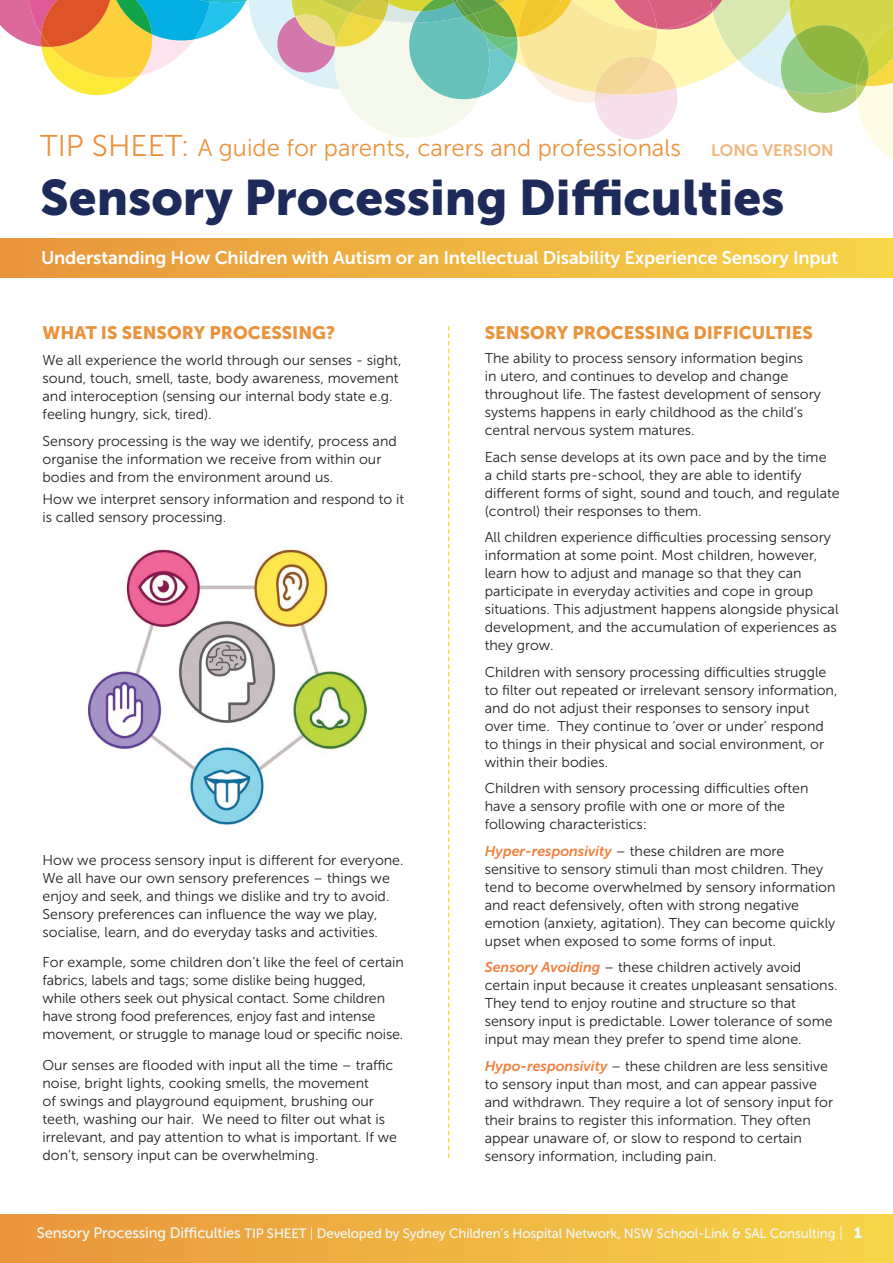
<style>
.page{position:relative;width:893px;height:1263px;background:#fff}
.page>*{position:absolute;margin:0;border:0;box-sizing:border-box;transform-origin:0 0}
.t1{font:49.5px "Museo Sans 900";color:#1d2b5a}
.t2{font:24px "Museo Sans 300";color:#e9933d}
.t3{font:18.3px "Museo Sans 700";letter-spacing:-.01em;color:#fff}
.t4{font:18px "Museo Sans 900";color:#e9933d}
.t5{font:16.5px "Museo Sans 700";color:#f0b57a}
.t6{font:14.25px/18px "Museo Sans 300";color:#231f20}
.t7{font:13.5px "Museo Sans 500";letter-spacing:-.01em;color:#f1f9fa}
.s1{font-size:30px}
.s2{font-family:"Museo Sans 700";font-style:italic;color:#f0803e}
.s3{font-size:15px}
.s4{font-family:"Museo Sans 300"}
.s5{font-family:"Museo Sans 300";font-size:15px}
.s6{font-family:"Museo Sans 900";font-size:15px}
</style>
<div class="page">
<svg style="left:0;top:0;width:893px;height:159px"></svg>
<div style="left:0;top:239px;width:893px;height:39px;background:linear-gradient(to right,#e8943c,#f7d549)"></div>
<svg style="left:448px;top:326px;width:1px;height:832px"></svg>
<div style="left:0;top:1214px;width:893px;height:49px;background:linear-gradient(to right,#e8943c,#f7d549)"></div>
<img style="left:88px;top:549px;width:279px;height:276px">
<p class="t2" style="left:40px;top:134px;width:642px"><span class="s1">TIP SHEET:</span> A guide for parents, carers and professionals</p>
<p class="t5" style="left:711px;top:141px;width:124px">LONG VERSION</p>
<p class="t1" style="left:40px;top:169px;width:746px">Sensory Processing Difficulties</p>
<p class="t3" style="left:41px;top:248px;width:799px">Understanding How Children with Autism or an Intellectual Disability Experience Sensory Input</p>
<p class="t4" style="left:43px;top:322px;width:294px">WHAT IS SENSORY PROCESSING?</p>
<p class="t6" style="left:43px;top:352px;width:360px">We all experience the world through our senses - sight, sound, touch, smell, taste, body awareness, movement and interoception (sensing our internal body state e.g. feeling hungry, sick, tired).</p>
<p class="t6" style="left:43px;top:432px;width:356px">Sensory processing is the way we identify, process and organise the information we receive from within our bodies and from the environment around us.</p>
<p class="t6" style="left:43px;top:490px;width:363px">How we interpret sensory information and respond to it is called sensory processing.</p>
<p class="t6" style="left:43px;top:851px;width:363px">How we process sensory input is different for everyone.<br>We all have our own sensory preferences – things we enjoy and seek, and things we dislike and try to avoid.<br>Sensory preferences can influence the way we play, socialise, learn, and do everyday tasks and activities.</p>
<p class="t6" style="left:43px;top:953px;width:363px">For example, some children don’t like the feel of certain fabrics, labels and tags; some dislike being hugged,<br>while others seek out physical contact. Some children have strong food preferences, enjoy fast and intense movement, or struggle to manage loud or specific noise.</p>
<p class="t6" style="left:43px;top:1056px;width:356px">Our senses are flooded with input all the time – traffic noise, bright lights, cooking smells, the movement<br>of swings and playground equipment, brushing our teeth, washing our hair. We need to filter out what is irrelevant, and pay attention to what is important. If we don’t, sensory input can be overwhelming.</p>
<p class="t4" style="left:485px;top:322px;width:330px">SENSORY PROCESSING DIFFICULTIES</p>
<p class="t6" style="left:485px;top:349px;width:338px">The ability to process sensory information begins<br>in utero, and continues to develop and change throughout life. The fastest development of sensory systems happens in early childhood as the child’s central nervous system matures.</p>
<p class="t6" style="left:485px;top:448px;width:356px">Each sense develops at its own pace and by the time<br>a child starts pre-school, they are able to identify different forms of sight, sound and touch, and regulate (control) their responses to them.</p>
<p class="t6" style="left:485px;top:528px;width:355px">All children experience difficulties processing sensory information at some point. Most children, however, learn how to adjust and manage so that they can participate in everyday activities and cope in group situations. This adjustment happens alongside physical development, and the accumulation of experiences as they grow.</p>
<p class="t6" style="left:485px;top:663px;width:354px">Children with sensory processing difficulties struggle to filter out repeated or irrelevant sensory information, and do not adjust their responses to sensory input over time. They continue to ‘over or under’ respond to things in their physical and social environment, or within their bodies.</p>
<p class="t6" style="left:485px;top:779px;width:325px">Children with sensory processing difficulties often have a sensory profile with one or more of the following characteristics:</p>
<p class="t6" style="left:485px;top:842px;width:352px"><span class="s2">Hyper-responsivity</span> – these children are more sensitive to sensory stimuli than most children. They tend to become overwhelmed by sensory information and react defensively, often with strong negative emotion (anxiety, agitation). They can become quickly upset when exposed to some forms of input.</p>
<p class="t6" style="left:485px;top:958px;width:354px"><span class="s2">Sensory Avoiding</span> – these children actively avoid certain input because it creates unpleasant sensations.<br>They tend to enjoy routine and structure so that sensory input is predictable. Lower tolerance of some input may mean they prefer to spend time alone.</p>
<p class="t6" style="left:485px;top:1057px;width:350px"><span class="s2">Hypo-responsivity</span> – these children are less sensitive to sensory input than most, and can appear passive and withdrawn. They require a lot of sensory input for their brains to register this information. They often appear unaware of, or slow to respond to certain sensory information, including pain.</p>
<p class="t7" style="left:37px;top:1226px;width:827px"><span class="s3">Sensory Processing Difficulties</span> TIP SHEET <span class="s4">|</span> Developed by Sydney Children’s Hospital Network, NSW School-Link &amp; SAL Consulting <span class="s5">|</span> <span class="s6">1</span></p>
</div>
